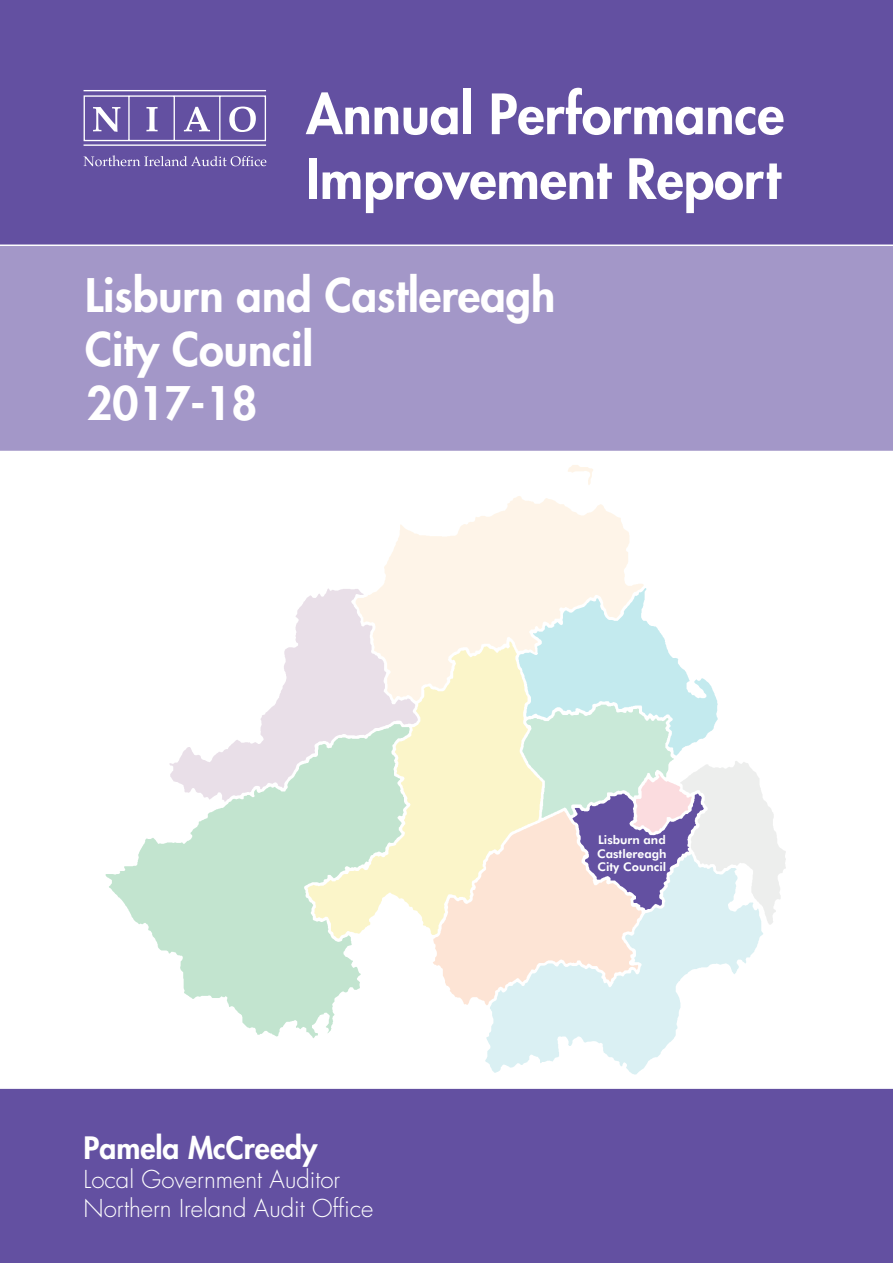
<style>
.page{position:relative;width:893px;height:1263px;background:#6350a1}
.page>*{position:absolute;margin:0;border:0;box-sizing:border-box;transform-origin:0 0}
.t1{font:800 54px/64.8px "Futura";color:#fff}
.t2{font:800 45px/54px "Futura";color:#fff}
.t3{font:800 30px "Futura";color:#fff}
.t4{font:300 24px/28.8px "Futura";color:#fff}
.t5{font:800 12px/13.5px "Futura BT";color:#fff;text-align:justify}
</style>
<div class="page">
<div style="left:0;top:244px;width:893px;height:207px;background:#a397c8"></div>
<svg style="left:84px;top:155px;width:182px;height:11px"></svg>
<svg style="left:83px;top:90px;width:184px;height:56px"></svg>
<div style="left:0;top:451px;width:893px;height:638px;background:#fff"></div>
<svg style="left:356px;top:496px;width:288px;height:145px;background:#fef7f0"></svg>
<svg style="left:410px;top:641px;width:23px;height:297px;background:#fbf5d2"></svg>
<svg style="left:485px;top:1005px;width:278px;height:69px;background:#ecf7f9"></svg>
<svg style="left:568px;top:465px;width:25px;height:20px"></svg>
<svg style="left:105px;top:724px;width:305px;height:314px;background:#def0e2"></svg>
<svg style="left:433px;top:588px;width:353px;height:417px;background:#e6e8e3"></svg>
<svg style="left:169px;top:588px;width:249px;height:214px;background:#efeeed"></svg>
<h1 class="t1" style="left:306px;top:82px;width:480px">Annual Performance<br>Improvement Report</h1>
<h2 class="t2" style="left:85px;top:268px;width:472px">Lisburn and Castlereagh<br>City Council<br>2017-18</h2>
<p class="t3" style="left:84px;top:1129px;width:236px">Pamela McCreedy</p>
<p class="t4" style="left:84px;top:1165px;width:291px">Local Government Auditor<br>Northern Ireland Audit Office</p>
<p class="t5" style="left:597px;top:833px;width:71px">Lisburn and Castlereagh City Council</p>
</div>
